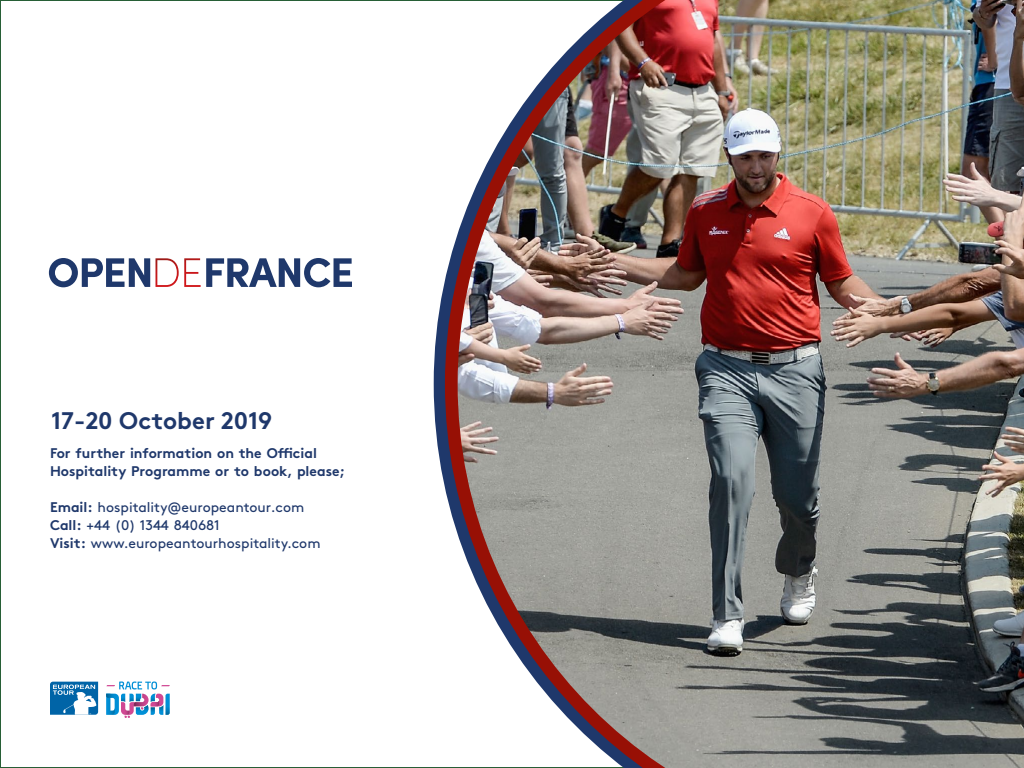
<style>
.page{position:relative;width:1024px;height:768px;background:#fff}
.page>*{position:absolute;margin:0;border:0;box-sizing:border-box;transform-origin:0 0}
.t1{font:700 24px "Brown";color:#1f386b}
.t2{font:14px/18px "Brown";color:#1f386b}
.t3{font:700 14px/18px "Brown";color:#1f386b}
.s1{font-weight:700}
</style>
<div class="page">
<svg style="left:50px;top:682px;width:48px;height:33px"></svg>
<svg style="left:106px;top:682px;width:64px;height:36px"></svg>
<svg style="left:49px;top:258px;width:101px;height:29px"></svg>
<svg style="left:206px;top:258px;width:146px;height:29px"></svg>
<img style="left:156px;top:258px;width:45px;height:29px">
<img style="left:445px;top:0;width:579px;height:768px">
<h1 class="t1" style="left:51px;top:401px;width:223px">17-20 October 2019</h1>
<p class="t3" style="left:50px;top:443px;width:296px">For further information on the Official<br>Hospitality Programme or to book, please;</p>
<p class="t2" style="left:50px;top:497px;width:272px"><span class="s1">Email:</span> hospitality@europeantour.com<br><span class="s1">Call:</span> +44 (0) 1344 840681<br><span class="s1">Visit:</span> www.europeantourhospitality.com</p>
</div>
